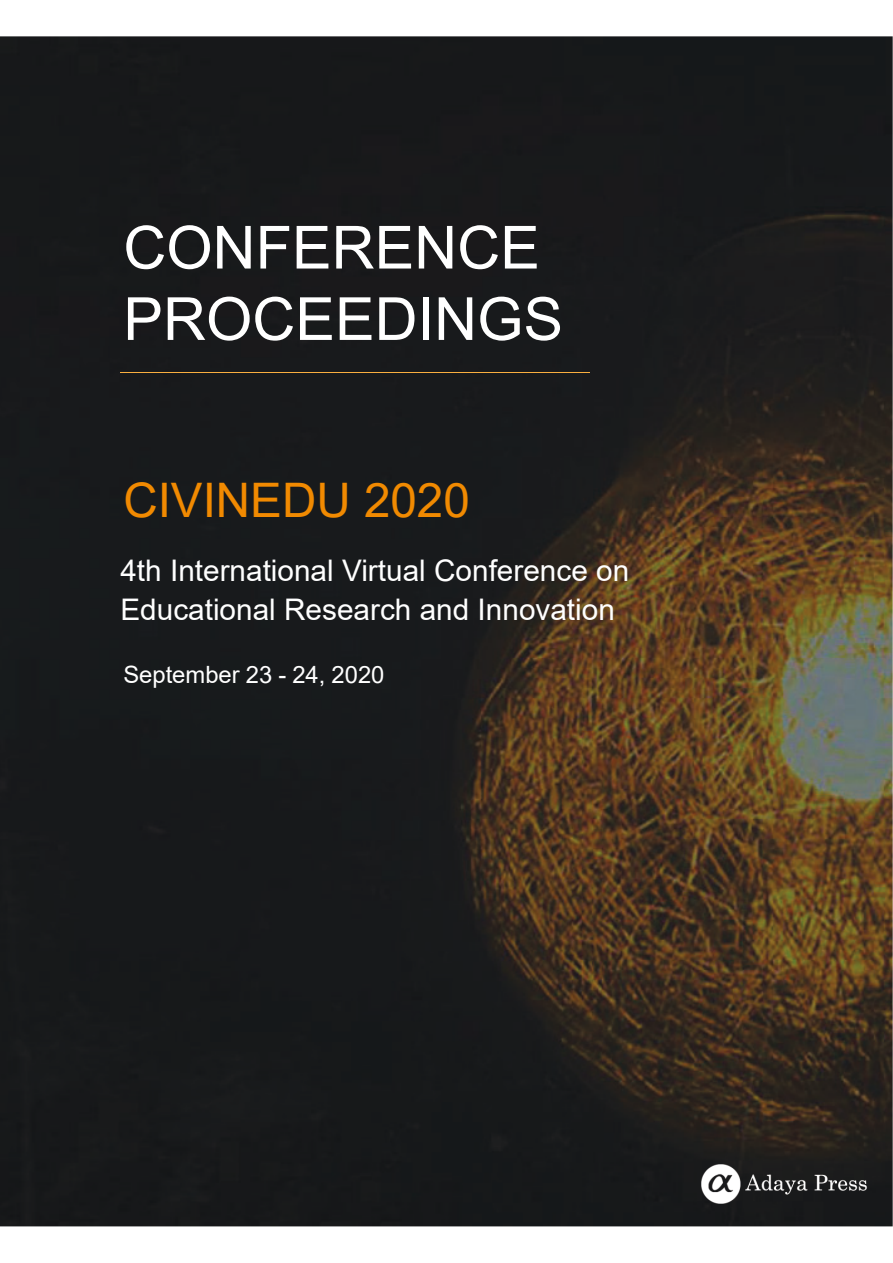
<style>
.page{position:relative;width:893px;height:1263px;background:#fff}
.page>*{position:absolute;margin:0;border:0;box-sizing:border-box;transform-origin:0 0}
.t1{font:59.55px/71.4px "Arial";color:#fff}
.t2{font:47.55px "Arial";color:#f18a01}
.t3{font:29.7px/38.7px "Arial";color:#fff}
.t4{font:23.85px "Arial";color:#fff}
</style>
<div class="page">
<img style="left:0;top:36px;width:893px;height:1190px">
<img style="left:120px;top:372px;width:469px;height:1px">
<img style="left:698px;top:1161px;width:173px;height:46px">
<h1 class="t1" style="left:123px;top:212px;width:441px">CONFERENCE<br>PROCEEDINGS</h1>
<h2 class="t2" style="left:123px;top:474px;width:348px">CIVINEDU 2020</h2>
<p class="t3" style="left:120px;top:551px;width:510px">4th International Virtual Conference on<br>Educational Research and Innovation</p>
<p class="t4" style="left:123px;top:662px;width:263px">September 23 - 24, 2020</p>
</div>
